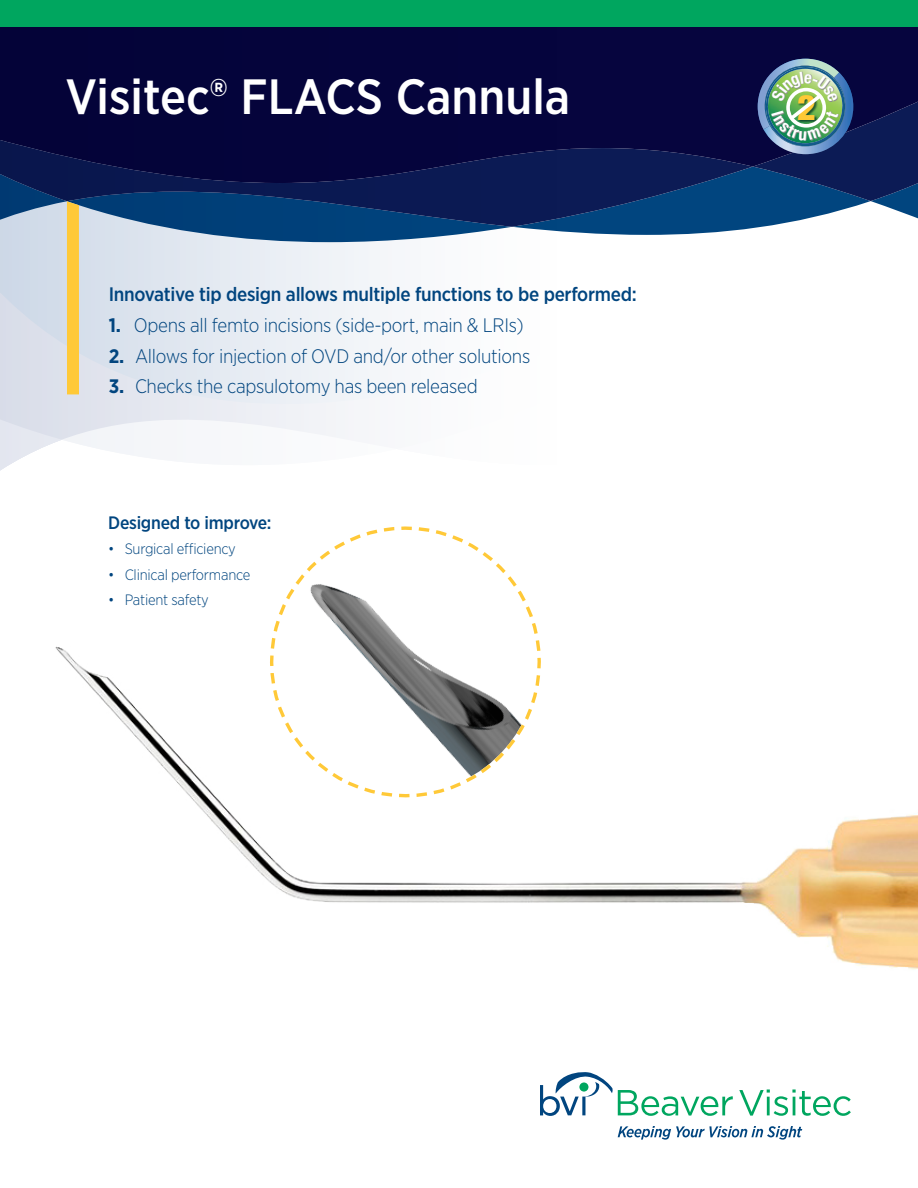
<style>
.page{position:relative;width:918px;height:1188px;background:#fff}
.page>*{position:absolute;margin:0;border:0;box-sizing:border-box;transform-origin:0 0}
.Title_36pt_White{font:500 49.5px "Gotham Narrow";color:#fff}
.t1{font:900 condensed 35.25px "Helvetica Neue";color:#fec936}
.Title_Para_12pt_Blue{font:300 19.5px "Gotham Narrow";letter-spacing:-.015em;color:#01457f}
.Title_Para_12pt_Blue-2{font:500 19.5px "Gotham Narrow";letter-spacing:-.015em;color:#01457f}
.Title_Para_12pt_Blue-3{font:500 18px "Gotham Narrow";letter-spacing:-.015em;color:#01457f}
.t2{font:300 15px "Gotham Narrow";letter-spacing:-.015em;color:#01457f}
.s1{font-weight:700}
</style>
<div class="page">
<div style="left:748px;top:27px;width:170px;height:156px;background:#06053e"></div>
<img style="left:55px;top:646px;width:863px;height:492px">
<svg style="left:0;top:406px;width:349px;height:61px;fill:#f4f6f9"></svg>
<svg style="left:0;top:27px;width:748px;height:379px;fill:#06053e"></svg>
<svg style="left:739px;top:1089px;width:112px;height:27px"></svg>
<svg style="left:540px;top:1072px;width:193px;height:44px"></svg>
<svg style="left:618px;top:1126px;width:184px;height:14px"></svg>
<div style="left:0;top:0;width:918px;height:27px;background:#00a65f"></div>
<svg style="left:254px;top:646px;width:303px;height:167px"></svg>
<svg style="left:257px;top:589px;width:34px;height:151px"></svg>
<svg style="left:302px;top:776px;width:181px;height:34px"></svg>
<svg style="left:520px;top:590px;width:33px;height:176px"></svg>
<svg style="left:334px;top:526px;width:143px;height:21px"></svg>
<svg style="left:291px;top:547px;width:229px;height:229px"></svg>
<svg style="left:67px;top:192px;width:445px;height:202px"></svg>
<svg style="left:753px;top:59px;width:165px;height:163px;background:#304f6f"></svg>
<p class="Title_36pt_White" style="left:66px;top:67px;width:506px">Visitec® FLACS Cannula</p>
<p class="Title_Para_12pt_Blue-2" style="left:109px;top:282px;width:529px">Innovative tip design allows multiple functions to be performed:</p>
<p class="Title_Para_12pt_Blue" style="left:109px;top:313px;width:416px"><span class="s1">1.</span> Opens all femto incisions (side-port, main &amp; LRIs)</p>
<p class="Title_Para_12pt_Blue" style="left:109px;top:344px;width:423px"><span class="s1">2.</span> Allows for injection of OVD and/or other solutions</p>
<p class="Title_Para_12pt_Blue" style="left:109px;top:375px;width:371px"><span class="s1">3.</span> Checks the capsulotomy has been released</p>
<p class="Title_Para_12pt_Blue-3" style="left:108px;top:512px;width:165px">Designed to improve:</p>
<p class="t2" style="left:108px;top:540px;width:129px">• Surgical efficiency</p>
<p class="t2" style="left:108px;top:566px;width:144px">• Clinical performance</p>
<p class="t2" style="left:108px;top:591px;width:102px">• Patient safety</p>
<p class="t1" style="left:797px;top:85px;width:20px">2</p>
</div>
